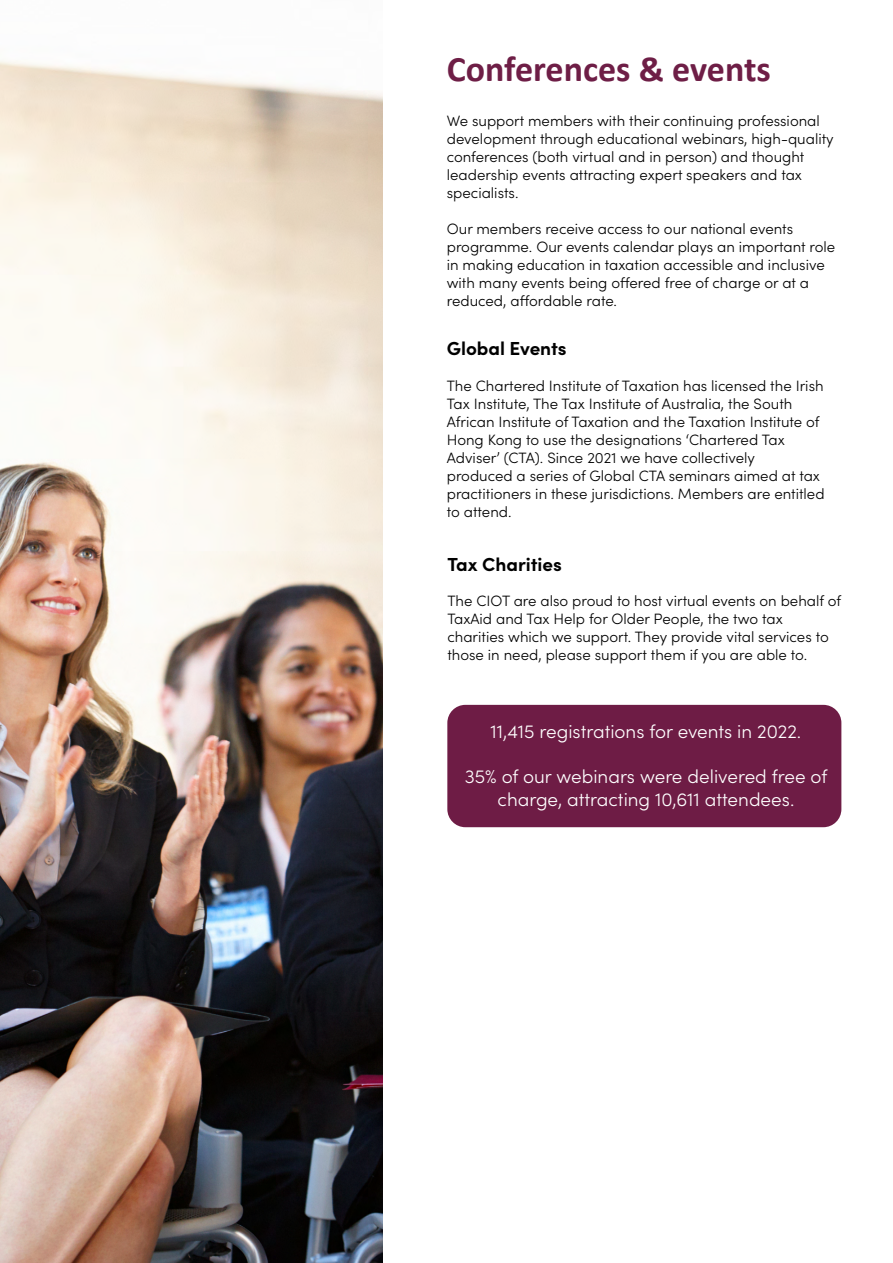
<style>
.page{position:relative;width:893px;height:1263px;background:#fff}
.page>*{position:absolute;margin:0;border:0;box-sizing:border-box;transform-origin:0 0}
.t1{font:700 36px "Calibri";color:#6e1e46}
.t2{font:300 18.9px/22.6px "Sofia Pro";color:#fff;text-align:center}
.t3{font:700 18.9px "Sofia Pro";color:#000}
.t4{font:300 15px/18px "Sofia Pro";color:#000}
</style>
<div class="page">
<img style="left:1px;top:60px;width:382px;height:1203px">
<div style="left:447px;top:705px;width:394px;height:122px;background:#6e1c45;border-radius:18px"></div>
<hr style="left:892px;top:0;width:1px;height:1263px;background:#6e1e46">
<h1 class="t1" style="left:447px;top:43px;width:326px">Conferences &amp; events</h1>
<p class="t4" style="left:447px;top:110px;width:388px">We support members with their continuing professional development through educational webinars, high-quality conferences (both virtual and in person) and thought leadership events attracting expert speakers and tax specialists.</p>
<p class="t4" style="left:447px;top:218px;width:390px">Our members receive access to our national events programme. Our events calendar plays an important role in making education in taxation accessible and inclusive with many events being offered free of charge or at a reduced, affordable rate.</p>
<p class="t3" style="left:447px;top:334px;width:121px">Global Events</p>
<p class="t4" style="left:447px;top:376px;width:379px">The Chartered Institute of Taxation has licensed the Irish Tax Institute, The Tax Institute of Australia, the South African Institute of Taxation and the Taxation Institute of Hong Kong to use the designations ‘Chartered Tax Adviser’ (CTA). Since 2021 we have collectively produced a series of Global CTA seminars aimed at tax practitioners in these jurisdictions. Members are entitled to attend.</p>
<p class="t3" style="left:447px;top:549px;width:116px">Tax Charities</p>
<p class="t4" style="left:447px;top:591px;width:395px">The CIOT are also proud to host virtual events on behalf of TaxAid and Tax Help for Older People, the two tax charities which we support. They provide vital services to those in need, please support them if you are able to.</p>
<p class="t2" style="left:491px;top:719px;width:312px">11,415 registrations for events in 2022.</p>
<p class="t2" style="left:465px;top:764px;width:364px">35% of our webinars were delivered free of charge, attracting 10,611 attendees.</p>
</div>
